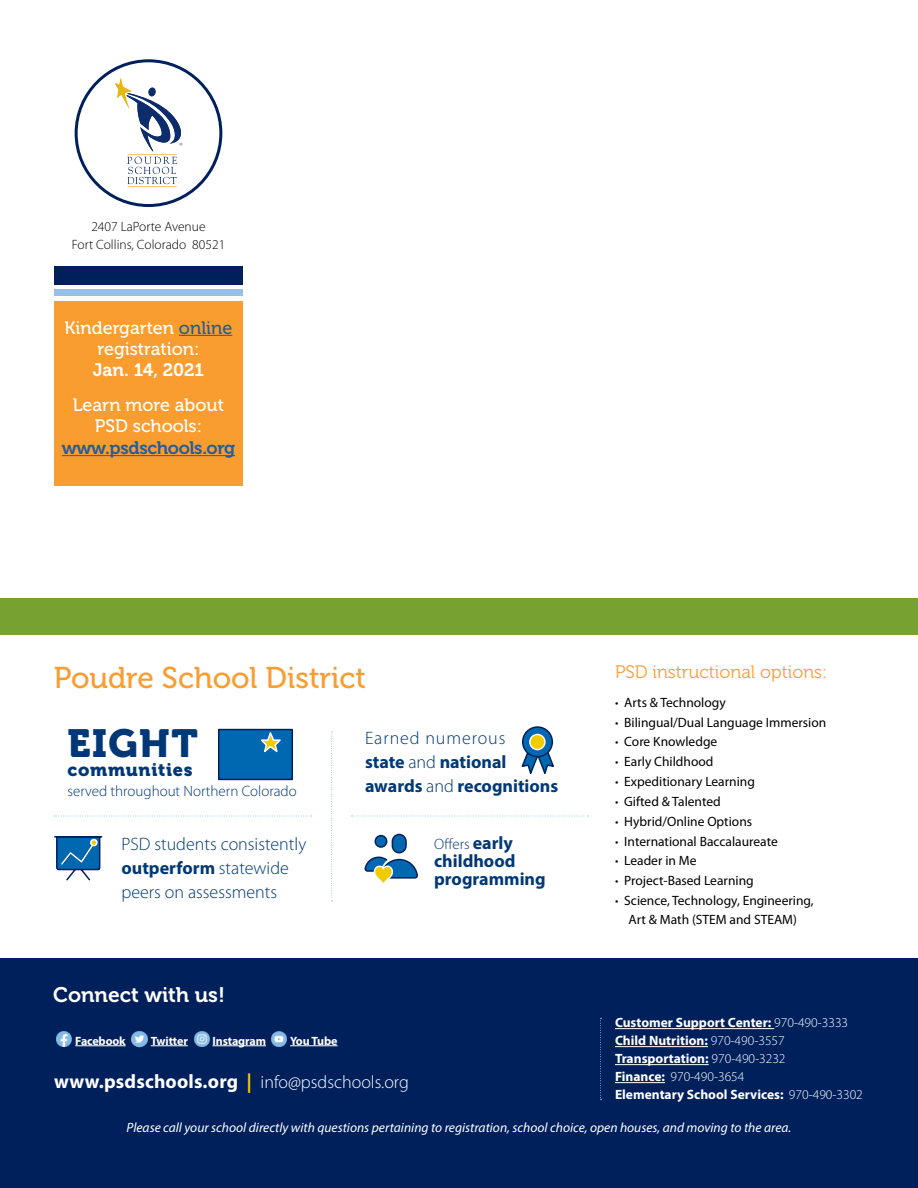
<style>
.page{position:relative;width:918px;height:1188px;background:#fff}
.page>*{position:absolute;margin:0;border:0;box-sizing:border-box;transform-origin:0 0}
.t1{font:39px "Museo 900";letter-spacing:.04em;color:#003876}
.t2{font:30px "Museo 500";color:#f99d31}
.t3{font:21px "Museo 700";color:#fff}
.t4{font:700 18px/24px "Myriad Pro";color:#003876}
.t5{font:300 18px/24px "Myriad Pro";color:#003876}
.t6{font:18px/21px "Museo 500";color:#fff;text-align:center}
.t7{font:300 18px "Myriad Pro";color:#fff}
.t8{font:18px "Museo 300";color:#f99d31}
.t9{font:18px "Museo 700";letter-spacing:-.02em;color:#215e9e}
.t10{font:18px "Museo 900";letter-spacing:.04em;color:#003876}
.t11{font:18px "Museo 700";color:#fff}
.t12{font:300 15px "Myriad Pro";color:#003876}
.t13{font:13.5px/18.8px "Myriad Pro";color:#000;text-align:center}
.t14{font:700 13.5px/18px "Myriad Pro";color:#fff}
.t15{font:italic 13.5px "Myriad Pro";color:#fff}
.t16{font:300 13.5px/18px "Myriad Pro";color:#000;text-align:center}
.t17{font:700 12px "Myriad Pro";letter-spacing:-.01em;color:#fff}
.s1{color:#215e9e}
.s2{font-weight:300}
.s3{font-weight:700}
.s4{font-weight:700;font-size:18px}
.s5{font-weight:700;font-size:19.5px}
.s6{font-weight:700;font-size:19.5px;color:#f0cb00}
</style>
<div class="page">
<div style="left:0;top:958px;width:918px;height:230px;background:#00205c"></div>
<div style="left:0;top:598px;width:918px;height:37px;background:#78a22f"></div>
<hr style="left:615px;top:1028px;width:159px;height:1px;background:#fff">
<hr style="left:615px;top:1046px;width:93px;height:1px;background:#fff">
<hr style="left:615px;top:1064px;width:94px;height:1px;background:#fff">
<hr style="left:615px;top:1082px;width:50px;height:1px;background:#fff">
<div style="left:54px;top:289px;width:189px;height:7px;background:#96c0e7"></div>
<div style="left:54px;top:267px;width:189px;height:18px;background:#00205c"></div>
<div style="left:54px;top:301px;width:189px;height:185px;background:#f99d31"></div>
<hr style="left:179px;top:335px;width:53px;height:1px;background:#215e9e">
<hr style="left:62px;top:455px;width:173px;height:1px;background:#215e9e">
<svg style="left:521px;top:726px;width:33px;height:48px"></svg>
<svg style="left:331px;top:732px;width:2px;height:170px"></svg>
<svg style="left:54px;top:816px;width:257px;height:1px"></svg>
<svg style="left:351px;top:816px;width:237px;height:1px"></svg>
<div style="left:218px;top:729px;width:75px;height:51px;background:#0067b1;border:2px solid #00205c"></div>
<svg style="left:258px;top:731px;width:26px;height:22px"></svg>
<div style="left:530px;top:734px;width:15px;height:16px;background:#f0cb00;border-radius:50%"></div>
<div style="left:529px;top:734px;width:17px;height:16px;border:2px solid #fff;border-radius:50%"></div>
<svg style="left:54px;top:836px;width:49px;height:45px"></svg>
<div style="left:90px;top:839px;width:8px;height:7px;border:2px solid #fff;border-radius:50%"></div>
<svg style="left:365px;top:833px;width:53px;height:50px"></svg>
<svg style="left:600px;top:1018px;width:1px;height:82px"></svg>
<div style="left:75px;top:59px;width:147px;height:148px;border:3px solid #00205c;border-radius:50%"></div>
<hr style="left:128px;top:154px;width:49px;height:1px;background:#e6b711">
<hr style="left:128px;top:186px;width:49px;height:1px;background:#e6b711">
<svg style="left:127px;top:157px;width:50px;height:27px"></svg>
<svg style="left:115px;top:78px;width:67px;height:73px"></svg>
<hr style="left:75px;top:1045px;width:51px;height:1px;background:#fff">
<hr style="left:151px;top:1045px;width:37px;height:1px;background:#fff">
<hr style="left:212px;top:1045px;width:54px;height:1px;background:#fff">
<hr style="left:290px;top:1045px;width:48px;height:1px;background:#fff">
<img style="left:56px;top:1031px;width:16px;height:16px">
<img style="left:131px;top:1031px;width:17px;height:17px">
<img style="left:194px;top:1031px;width:16px;height:16px">
<img style="left:271px;top:1031px;width:16px;height:16px">
<p class="t16" style="left:72px;top:217px;width:155px">2407 LaPorte Avenue<br>Fort Collins, Colorado 80521</p>
<h3 class="t6" style="left:65px;top:317px;width:169px">Kindergarten <span class="s1">online </span>registration:</h3>
<h3 class="t11" style="left:93px;top:359px;width:113px">Jan. 14, 2021</h3>
<h3 class="t6" style="left:73px;top:395px;width:153px">Learn more about<br>PSD schools:</h3>
<h3 class="t9" style="left:62px;top:438px;width:175px">www.psdschools.org</h3>
<h2 class="t2" style="left:54px;top:661px;width:314px">Poudre School District</h2>
<h3 class="t8" style="left:615px;top:662px;width:214px">PSD instructional options:</h3>
<p class="t13" style="left:615px;top:693px;width:112px"><span class="s2">•</span> Arts &amp; Technology</p>
<p class="t13" style="left:615px;top:713px;width:213px"><span class="s2">•</span> Bilingual/Dual Language Immersion</p>
<p class="t13" style="left:615px;top:732px;width:104px"><span class="s2">•</span> Core Knowledge</p>
<p class="t13" style="left:615px;top:752px;width:100px"><span class="s2">•</span> Early Childhood</p>
<p class="t13" style="left:615px;top:772px;width:141px"><span class="s2">•</span> Expeditionary Learning</p>
<p class="t13" style="left:615px;top:792px;width:107px"><span class="s2">•</span> Gifted &amp; Talented</p>
<p class="t13" style="left:615px;top:812px;width:139px"><span class="s2">•</span> Hybrid/Online Options</p>
<p class="t13" style="left:615px;top:832px;width:164px"><span class="s2">•</span> International Baccalaureate</p>
<p class="t13" style="left:615px;top:851px;width:83px"><span class="s2">•</span> Leader in Me</p>
<p class="t13" style="left:615px;top:871px;width:140px"><span class="s2">•</span> Project-Based Learning</p>
<p class="t13" style="left:615px;top:891px;width:200px"><span class="s2">•</span> Science, Technology, Engineering,<br>Art &amp; Math (STEM and STEAM)</p>
<h1 class="t1" style="left:68px;top:721px;width:132px">EIGHT</h1>
<h3 class="t10" style="left:68px;top:760px;width:127px">communities</h3>
<p class="t12" style="left:68px;top:783px;width:231px">served throughout Northern Colorado</p>
<h3 class="t4" style="left:365px;top:725px;width:195px"><span class="s2">Earned numerous<br></span>state <span class="s2">and</span> national awards <span class="s2">and</span> recognitions</h3>
<h3 class="t5" style="left:121px;top:832px;width:186px">PSD students consistently <span class="s3">outperform</span> statewide peers on assessments</h3>
<p class="t12" style="left:434px;top:835px;width:80px">Offers <span class="s4">early</span></p>
<h3 class="t4" style="left:434px;top:851px;width:113px;line-height:18px">childhood programming</h3>
<h3 class="t3" style="left:53px;top:983px;width:173px">Connect with us!</h3>
<p class="t17" style="left:75px;top:1033px;width:52px">Facebook</p>
<p class="t17" style="left:151px;top:1033px;width:39px">Twitter</p>
<p class="t17" style="left:212px;top:1033px;width:55px">Instagram</p>
<p class="t17" style="left:290px;top:1033px;width:49px">You Tube</p>
<h3 class="t7" style="left:54px;top:1072px;width:356px"><span class="s5">www.psdschools.org</span> <span class="s6">|</span> info@psdschools.org</h3>
<p class="t14" style="left:615px;top:1013px;width:249px">Customer Support Center: <span class="s2">970-490-3333<br></span>Child Nutrition: <span class="s2">970-490-3557<br></span>Transportation: <span class="s2">970-490-3232<br></span>Finance: <span class="s2">970-490-3654<br></span>Elementary School Services: <span class="s2">970-490-3302</span></p>
<p class="t15" style="left:127px;top:1119px;width:666px">Please call your school directly with questions pertaining to registration, school choice, open houses, and moving to the area.</p>
</div>
